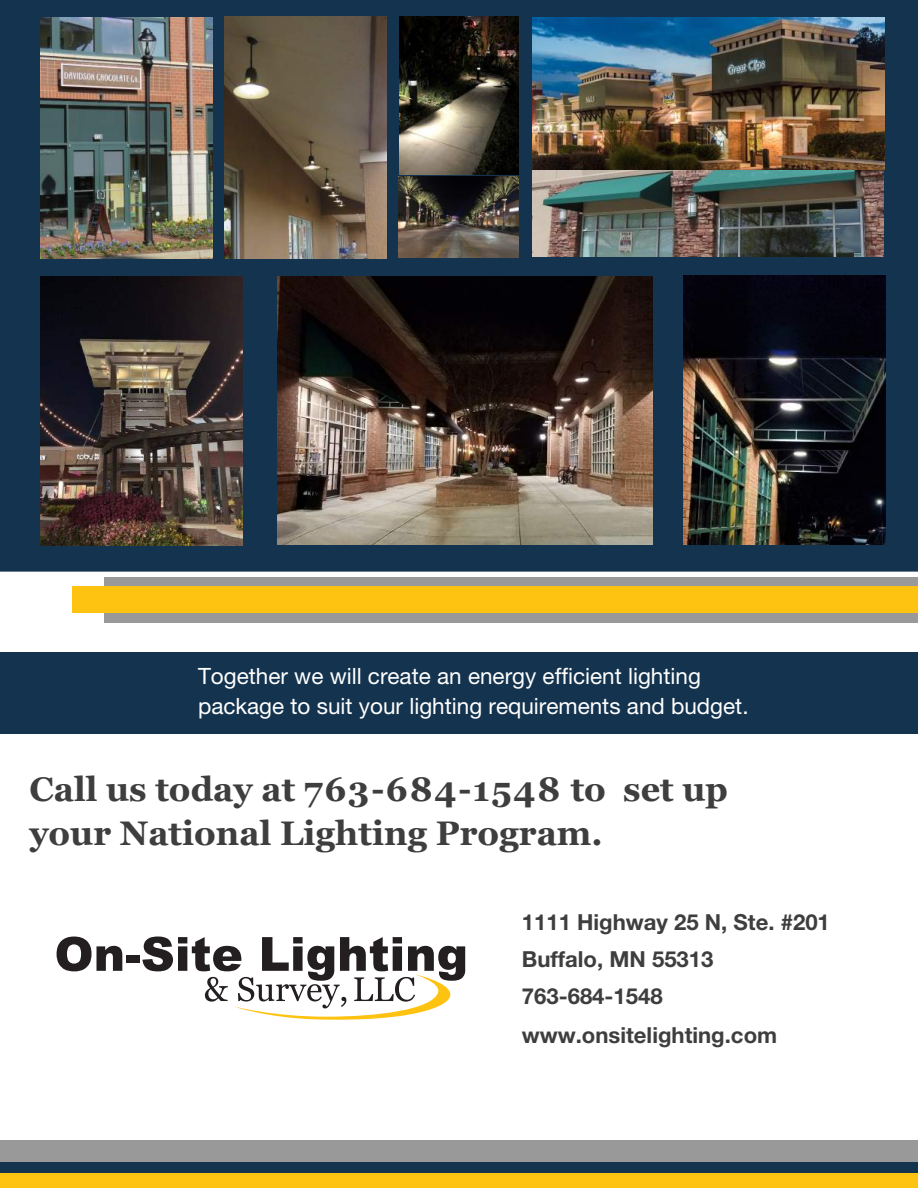
<style>
.page{position:relative;width:918px;height:1188px;background:#fff}
.page>*{position:absolute;margin:0;border:0;box-sizing:border-box;transform-origin:0 0}
.t1{font:700 34.05px/43.8px "Georgia";color:#3e3e3f}
.t2{font:22.5px/30px "Helvetica Neue";color:#fff}
.t3{font:700 22.05px/36.9px "Helvetica Neue";color:#3e3e3f}
</style>
<div class="page">
<div style="left:104px;top:577px;width:814px;height:46px;background:#999"></div>
<div style="left:0;top:0;width:918px;height:572px;background:#14334e"></div>
<img style="left:40px;top:17px;width:173px;height:241px">
<img style="left:225px;top:17px;width:161px;height:241px">
<img style="left:399px;top:17px;width:119px;height:241px">
<img style="left:684px;top:275px;width:202px;height:270px">
<img style="left:277px;top:276px;width:376px;height:268px">
<div style="left:0;top:1141px;width:918px;height:47px;background:#999"></div>
<div style="left:0;top:1172px;width:918px;height:16px;background:#fec210"></div>
<img style="left:533px;top:170px;width:351px;height:86px">
<img style="left:41px;top:276px;width:202px;height:270px">
<img style="left:533px;top:17px;width:351px;height:153px">
<div style="left:72px;top:586px;width:846px;height:26px;background:#fec210"></div>
<svg style="left:57px;top:936px;width:65px;height:35px"></svg>
<div style="left:126px;top:955px;width:14px;height:7px;background:#231f20"></div>
<svg style="left:142px;top:936px;width:323px;height:84px"></svg>
<div style="left:0;top:652px;width:918px;height:81px;background:#14334e"></div>
<div style="left:0;top:1163px;width:918px;height:10px;background:#14334e"></div>
<p class="t2" style="left:198px;top:661px;width:552px">Together we will create an energy efficient lighting package to suit your lighting requirements and budget.</p>
<h1 class="t1" style="left:29px;top:767px;width:700px">Call us today at 763-684-1548 to set up your National Lighting Program.</h1>
<p class="t3" style="left:522px;top:903px;width:310px">1111 Highway 25 N, Ste. #201<br>Buffalo, MN 55313<br>763-684-1548</p>
<p class="t3" style="left:522px;top:1016px;width:257px">www.onsitelighting.com</p>
</div>
